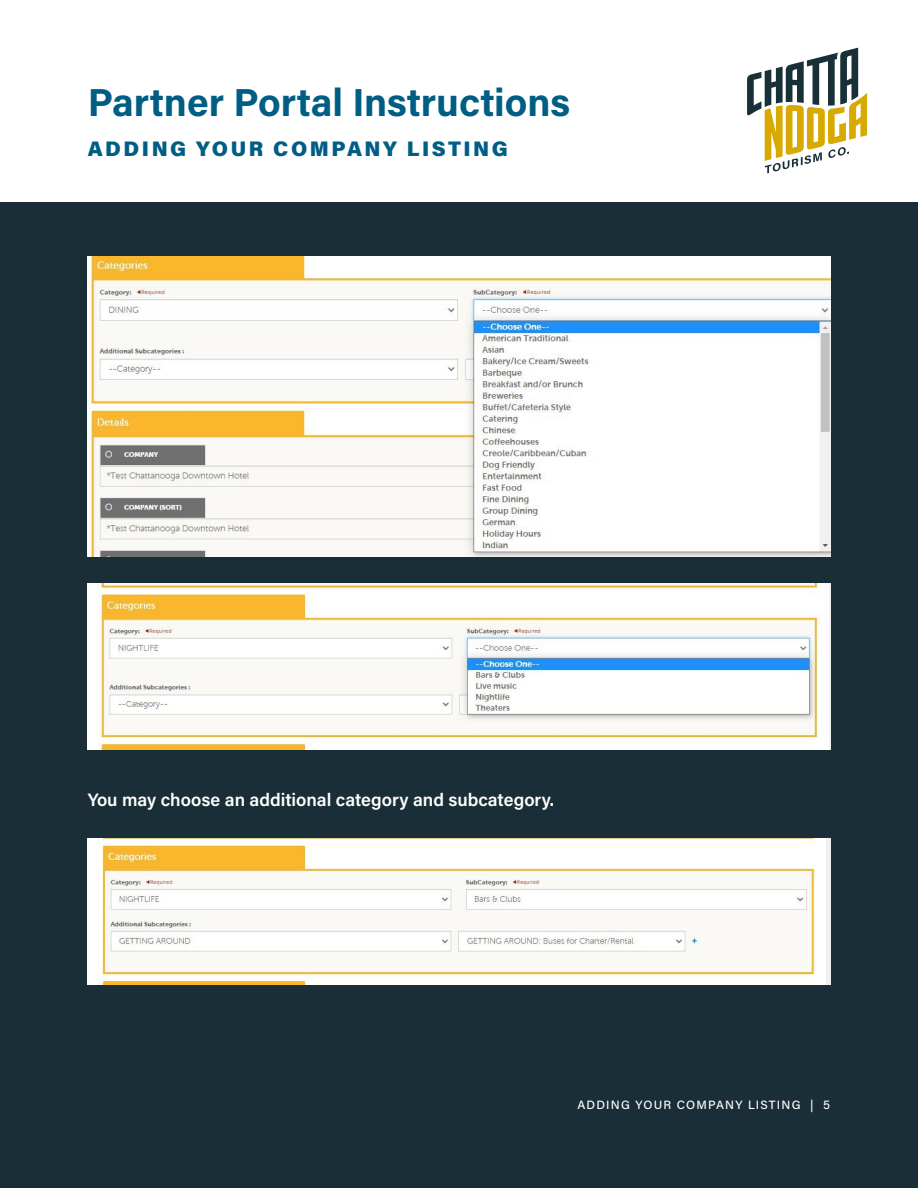
<style>
.page{position:relative;width:918px;height:1188px;background:#fff}
.page>*{position:absolute;margin:0;border:0;box-sizing:border-box;transform-origin:0 0}
.t1{font:700 39px "Acumin Pro";color:#005d84}
.t2{font:900 21px "Acumin Pro";letter-spacing:.12em;color:#005d84}
.t3{font:600 18px "Acumin Pro";color:#fff}
.t4{font:500 12px "Acumin Pro";letter-spacing:.1em;color:#fff}
</style>
<div class="page">
<div style="left:0;top:202px;width:918px;height:986px;background:#1a2e37"></div>
<svg style="left:747px;top:48px;width:120px;height:125px"></svg>
<img style="left:88px;top:256px;width:742px;height:300px">
<img style="left:88px;top:583px;width:742px;height:167px">
<img style="left:88px;top:839px;width:742px;height:146px">
<h1 class="t1" style="left:88px;top:75px;width:484px">Partner Portal Instructions</h1>
<p class="t2" style="left:88px;top:134px;width:422px">ADDING YOUR COMPANY LISTING</p>
<p class="t3" style="left:88px;top:787px;width:468px">You may choose an additional category and subcategory.</p>
<p class="t4" style="left:577px;top:1097px;width:254px">ADDING YOUR COMPANY LISTING | 5</p>
</div>
